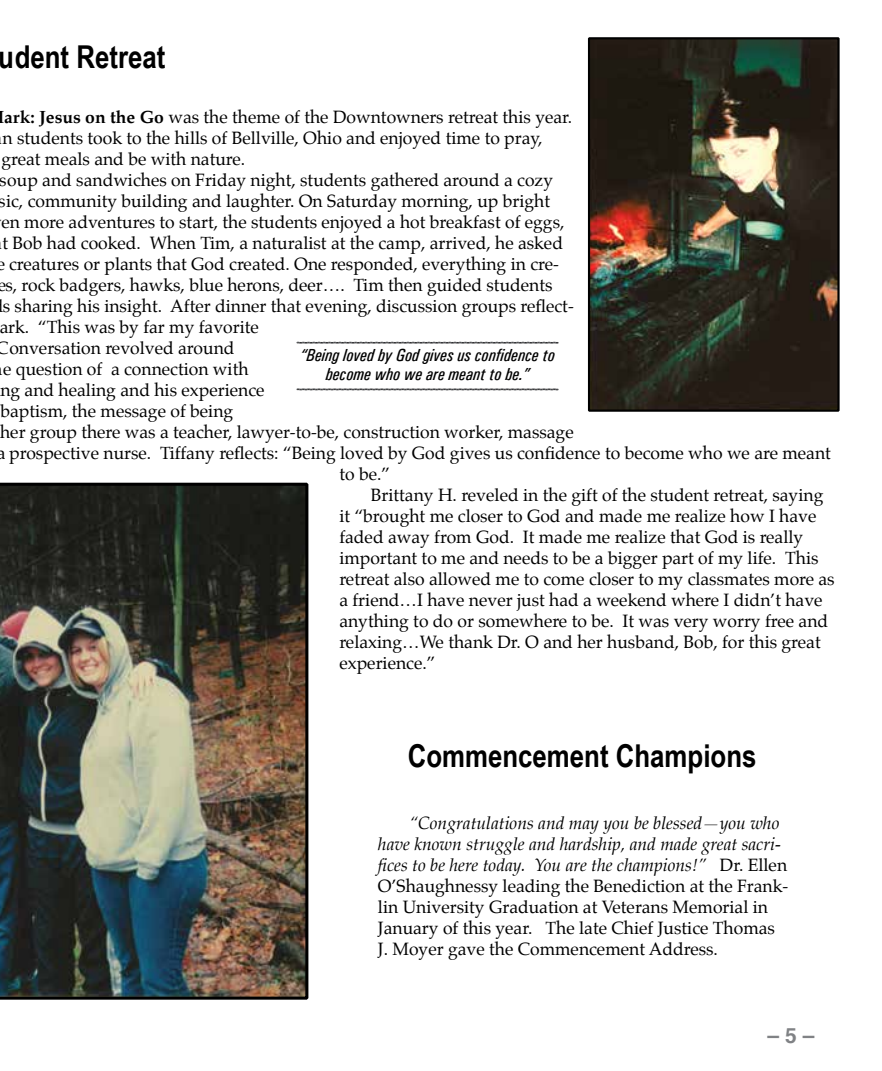
<style>
.page{position:relative;width:882px;height:1071px;background:#fff}
.page>*{position:absolute;margin:0;border:0;box-sizing:border-box;transform-origin:0 0}
.t1{font:700 31.5px "Arial Narrow";color:#000}
.t2{font:700 21px "Helvetica";color:#808285}
.t3{font:17.5px/21px "Palatino";color:#000}
.t4{font:italic 500 condensed 17.5px/19.2px "Univers";color:#000;text-align:center}
.s1{font-weight:700}
.s2{font-style:italic}
</style>
<div class="page">
<img style="left:0;top:483px;width:308px;height:517px">
<img style="left:591px;top:40px;width:246px;height:369px">
<div style="left:588px;top:37px;width:252px;height:375px;border:2px solid #000"></div>
<svg style="left:296px;top:342px;width:263px;height:2px"></svg>
<svg style="left:296px;top:388px;width:263px;height:3px"></svg>
<h1 class="t1" style="left:-1px;top:33px;width:168px">udent Retreat</h1>
<p class="t3" style="left:4px;top:107px;width:570px"><span class="s1">ark: Jesus on the Go</span> was the theme of the Downtowners retreat this year.</p>
<p class="t3" style="left:3px;top:128px;width:542px">n students took to the hills of Bellville, Ohio and enjoyed time to pray,</p>
<p class="t3" style="left:1px;top:149px;width:245px">great meals and be with nature.</p>
<p class="t3" style="left:0;top:170px;width:555px">soup and sandwiches on Friday night, students gathered around a cozy</p>
<p class="t3" style="left:-1px;top:191px;width:553px">sic, community building and laughter. On Saturday morning, up bright</p>
<p class="t3" style="left:1px;top:212px;width:565px">en more adventures to start, the students enjoyed a hot breakfast of eggs,</p>
<p class="t3" style="left:3px;top:233px;width:562px">t Bob had cooked. When Tim, a naturalist at the camp, arrived, he asked</p>
<p class="t3" style="left:-4px;top:254px;width:564px">e creatures or plants that God created. One responded, everything in cre-</p>
<p class="t3" style="left:-3px;top:275px;width:557px">es, rock badgers, hawks, blue herons, deer…. Tim then guided students</p>
<p class="t3" style="left:3px;top:296px;width:573px">s sharing his insight. After dinner that evening, discussion groups reflect-</p>
<p class="t3" style="left:-1px;top:317px;width:261px">ark. “This was by far my favorite</p>
<p class="t3" style="left:-3px;top:338px;width:239px">Conversation revolved around</p>
<p class="t3" style="left:3px;top:359px;width:247px">e question of a connection with</p>
<p class="t3" style="left:0;top:380px;width:266px">ng and healing and his experience</p>
<p class="t3" style="left:1px;top:401px;width:234px">baptism, the message of being</p>
<p class="t3" style="left:0;top:422px;width:575px">her group there was a teacher, lawyer-to-be, construction worker, massage</p>
<p class="t3" style="left:-4px;top:443px;width:836px">a prospective nurse. Tiffany reflects: “Being loved by God gives us confidence to become who we are meant</p>
<p class="t3" style="left:339px;top:464px;width:52px">to be.”</p>
<p class="t3" style="left:371px;top:485px;width:454px">Brittany H. reveled in the gift of the student retreat, saying</p>
<p class="t3" style="left:339px;top:506px;width:479px">it “brought me closer to God and made me realize how I have</p>
<p class="t3" style="left:339px;top:527px;width:465px">faded away from God. It made me realize that God is really</p>
<p class="t3" style="left:339px;top:548px;width:481px">important to me and needs to be a bigger part of my life. This</p>
<p class="t3" style="left:339px;top:569px;width:497px">retreat also allowed me to come closer to my classmates more as</p>
<p class="t3" style="left:339px;top:590px;width:485px">a friend…I have never just had a weekend where I didn’t have</p>
<p class="t3" style="left:339px;top:611px;width:490px">anything to do or somewhere to be. It was very worry free and</p>
<p class="t3" style="left:339px;top:632px;width:483px">relaxing…We thank Dr. O and her husband, Bob, for this great</p>
<p class="t3" style="left:339px;top:653px;width:98px">experience.”</p>
<p class="t4" style="left:300px;top:345px;width:256px">“Being loved by God gives us confidence to become who we are meant to be.”</p>
<h1 class="t1" style="left:408px;top:732px;width:350px">Commencement Champions</h1>
<p class="t3" style="left:378px;top:813px;width:412px;text-indent:32px"><span class="s2">“Congratulations and may you be blessed—you who have known struggle and hardship, and made great sacri&shy;fices to be here today. You are the champions!”</span> Dr. Ellen O’Shaughnessy leading the Benediction at the Frank&shy;lin University Graduation at Veterans Memorial in January of this year. The late Chief Justice Thomas J. Moyer gave the Commencement Address.</p>
<p class="t2" style="left:768px;top:1019px;width:48px">– 5 –</p>
</div>
